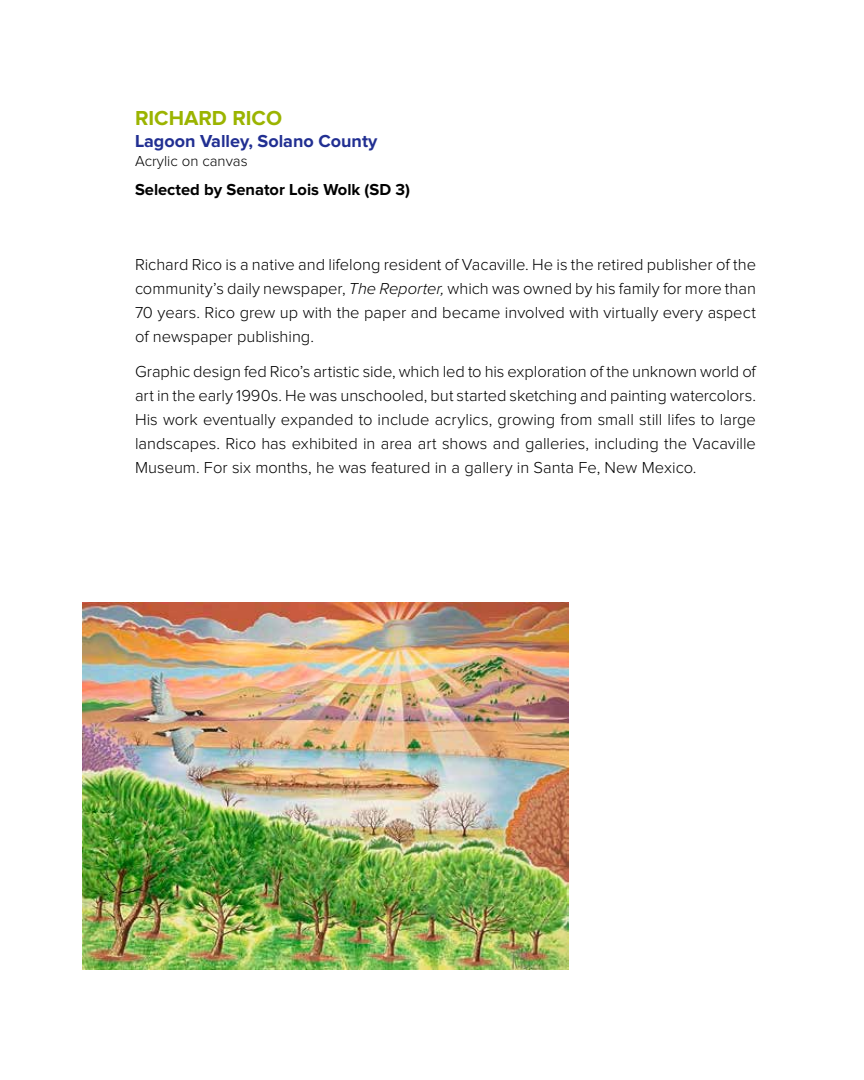
<style>
.page{position:relative;width:864px;height:1080px;background:#fff}
.page>*{position:absolute;margin:0;border:0;box-sizing:border-box;transform-origin:0 0}
.t1{font:700 21px "Proxima Nova";color:#9bb400}
.t2{font:700 18px "Proxima Nova";color:#212f92}
.t3{font:300 16.5px/24px "Proxima Nova";color:#000;text-align:justify}
.t4{font:700 16.5px "Proxima Nova";color:#000}
.t5{font:300 15px "Proxima Nova";color:#000}
.s1{font-style:italic}
</style>
<div class="page">
<img style="left:82px;top:603px;width:486px;height:366px">
<h3 class="t1" style="left:135px;top:108px;width:149px">richarD rico</h3>
<h4 class="t2" style="left:135px;top:133px;width:244px">lagoon valley, Solano county</h4>
<p class="t5" style="left:135px;top:154px;width:114px">Acrylic on canvas</p>
<h4 class="t4" style="left:135px;top:182px;width:277px">Selected by Senator lois Wolk (SD 3)</h4>
<p class="t3" style="left:135px;top:253px;width:623px">Richard Rico is a native and lifelong resident of Vacaville. He is the retired publisher of the community’s daily newspaper, <span class="s1">The Reporter,</span> which was owned by his family for more than 70 years. Rico grew up with the paper and became involved with virtually every aspect of newspaper publishing.</p>
<p class="t3" style="left:135px;top:360px;width:623px">Graphic design fed Rico’s artistic side, which led to his exploration of the unknown world of art in the early 1990s. He was unschooled, but started sketching and painting watercolors.<br>His work eventually expanded to include acrylics, growing from small still lifes to large landscapes. Rico has exhibited in area art shows and galleries, including the Vacaville Museum. For six months, he was featured in a gallery in Santa Fe, New Mexico.</p>
</div>
